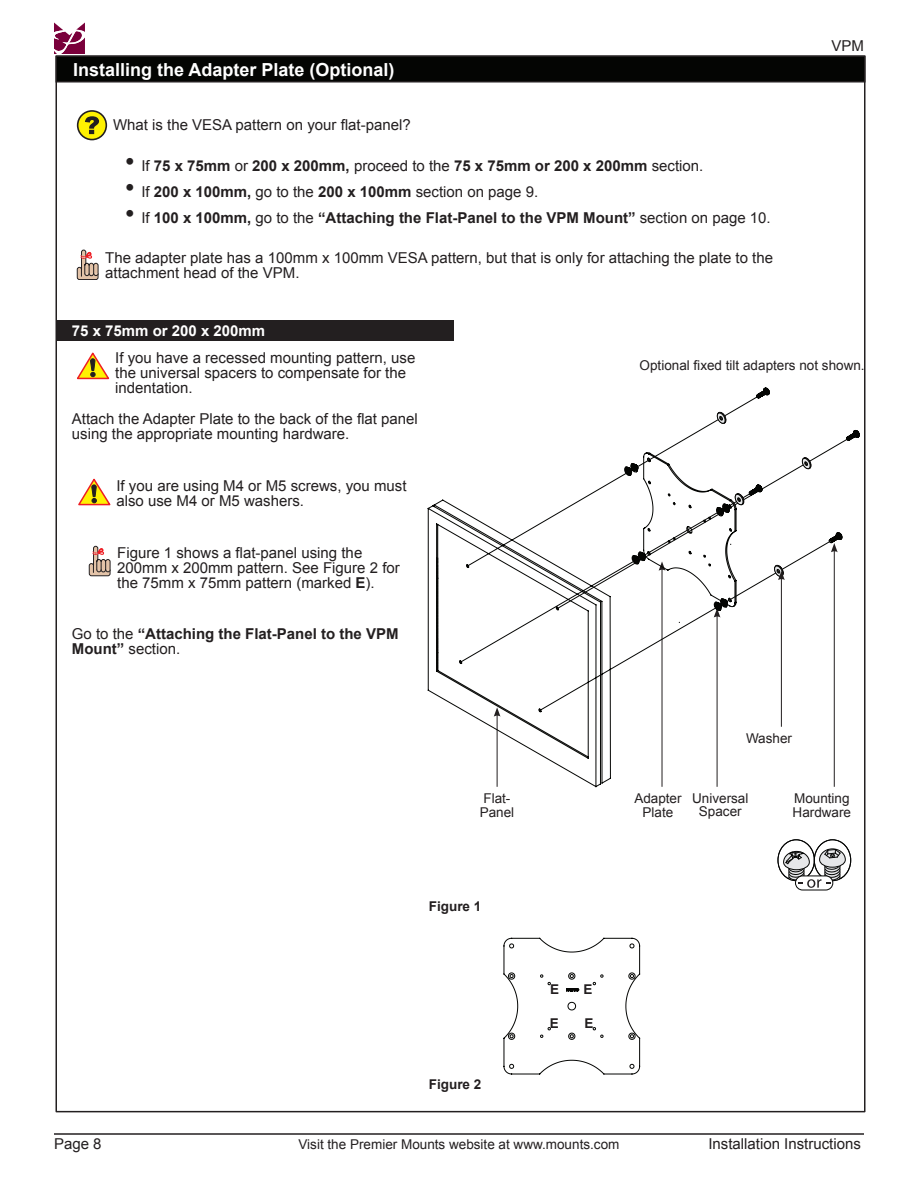
<style>
.page{position:relative;width:918px;height:1188px;background:#fff}
.page>*{position:absolute;margin:0;border:0;box-sizing:border-box;transform-origin:0 0}
.t1{font:700 18px "Arial";color:#fff}
.t2{font:15px/15px "Arial";color:#231f20}
.t3{font:700 15px/15px "Arial";color:#231f20}
.t4{font:700 15px "Arial";color:#fff}
.t5{font:13.5px/13.5px "Arial";color:#231f20}
.t6{font:700 13.5px "Arial";color:#231f20}
.s1{font-weight:400;font-size:27px}
.s2{font-weight:400}
.s3{font-size:27px}
.s4{font-weight:700}
</style>
<div class="page">
<svg style="left:54px;top:22px;width:31px;height:32px"></svg>
<hr style="left:54px;top:1133px;width:810px;height:2px;background:#231f20">
<div style="left:56px;top:56px;width:809px;height:26px;background:#040503"></div>
<div style="left:56px;top:56px;width:810px;height:26px;border:2px solid #231f20"></div>
<div style="left:78px;top:111px;width:28px;height:29px;background:#fff101;border-radius:50%"></div>
<div style="left:77px;top:110px;width:30px;height:30px;border:2px solid #231f20;border-radius:50%"></div>
<svg style="left:85px;top:116px;width:14px;height:18px"></svg>
<svg style="left:77px;top:250px;width:21px;height:30px"></svg>
<div style="left:56px;top:320px;width:398px;height:21px;background:#231f20"></div>
<svg style="left:428px;top:388px;width:407px;height:399px"></svg>
<svg style="left:436px;top:430px;width:424px;height:241px"></svg>
<svg style="left:77px;top:352px;width:33px;height:28px"></svg>
<svg style="left:503px;top:937px;width:138px;height:138px"></svg>
<svg style="left:716px;top:412px;width:11px;height:12px"></svg>
<hr style="left:781px;top:578px;width:1px;height:149px;background:#231f20">
<svg style="left:624px;top:452px;width:218px;height:166px"></svg>
<svg style="left:89px;top:546px;width:21px;height:30px"></svg>
<svg style="left:78px;top:478px;width:33px;height:28px"></svg>
<div style="left:778px;top:839px;width:37px;height:42px;border:1px solid #040504;border-radius:50%"></div>
<svg style="left:814px;top:840px;width:37px;height:41px"></svg>
<div style="left:814px;top:839px;width:37px;height:42px;border:1px solid #040504;border-radius:50%"></div>
<div style="left:795px;top:875px;width:38px;height:15px;border:1px solid #040504;border-radius:7px"></div>
<svg style="left:783px;top:849px;width:63px;height:39px"></svg>
<p class="t1" style="left:73px;top:57px;width:323px">Installing the Adapter Plate (Optional)</p>
<p class="t2" style="left:113px;top:118px;width:299px">What is the VESA pattern on your flat-panel?</p>
<p class="t3" style="left:125px;top:159px;width:580px"><span class="s1">•</span> <span class="s2">If</span> 75 x 75mm <span class="s2">or</span> 200 x 200mm, <span class="s2">proceed to the</span> 75 x 75mm or 200 x 200mm <span class="s2">section.</span></p>
<p class="t2" style="left:125px;top:184px;width:415px"><span class="s3">•</span> If <span class="s4">200 x 100mm,</span> go to the <span class="s4">200 x 100mm</span> section on page 9.</p>
<p class="t3" style="left:125px;top:210px;width:647px"><span class="s1">•</span> <span class="s2">If</span> 100 x 100mm, <span class="s2">go to the</span> “Attaching the Flat-Panel to the VPM Mount” <span class="s2">section on page 10.</span></p>
<p class="t2" style="left:105px;top:251px;width:669px">The adapter plate has a 100mm x 100mm VESA pattern, but that is only for attaching the plate to the attachment head of the VPM.</p>
<p class="t4" style="left:72px;top:321px;width:195px">75 x 75mm or 200 x 200mm</p>
<p class="t2" style="left:831px;top:38px;width:34px">VPM</p>
<p class="t2" style="left:115px;top:350px;width:302px">If you have a recessed mounting pattern, use the universal spacers to compensate for the indentation.</p>
<p class="t2" style="left:72px;top:412px;width:348px">Attach the Adapter Plate to the back of the flat panel using the appropriate mounting hardware.</p>
<p class="t2" style="left:116px;top:478px;width:292px">If you are using M4 or M5 screws, you must also use M4 or M5 washers.</p>
<p class="t2" style="left:117px;top:545px;width:284px">Figure 1 shows a flat-panel using the<br>200mm x 200mm pattern. See Figure 2 for the 75mm x 75mm pattern (marked <span class="s4">E</span>).</p>
<p class="t3" style="left:72px;top:627px;width:328px"><span class="s2">Go to the</span> “Attaching the Flat-Panel to the VPM<br>Mount” <span class="s2">section.</span></p>
<p class="t5" style="left:480px;top:792px;width:36px">Flat-<br>Panel</p>
<p class="t6" style="left:429px;top:897px;width:54px">Figure 1</p>
<p class="t6" style="left:429px;top:1075px;width:54px">Figure 2</p>
<p class="t6" style="left:550px;top:981px;width:11px">E</p>
<p class="t6" style="left:583px;top:981px;width:11px">E</p>
<p class="t6" style="left:550px;top:1014px;width:11px">E</p>
<p class="t6" style="left:584px;top:1014px;width:11px">E</p>
<p class="t5" style="left:640px;top:359px;width:227px">Optional fixed tilt adapters not shown.</p>
<p class="t5" style="left:746px;top:732px;width:48px">Washer</p>
<p class="t5" style="left:634px;top:792px;width:49px;text-align:center">Adapter<br>Plate</p>
<p class="t5" style="left:692px;top:791px;width:58px;text-align:center">Universal<br>Spacer</p>
<p class="t5" style="left:793px;top:792px;width:60px">Mounting<br>Hardware</p>
<p class="t2" style="left:54px;top:1136px;width:49px">Page 8</p>
<p class="t5" style="left:299px;top:1137px;width:322px">Visit the Premier Mounts website at www.mounts.com</p>
<p class="t2" style="left:708px;top:1136px;width:154px">Installation Instructions</p>
</div>
